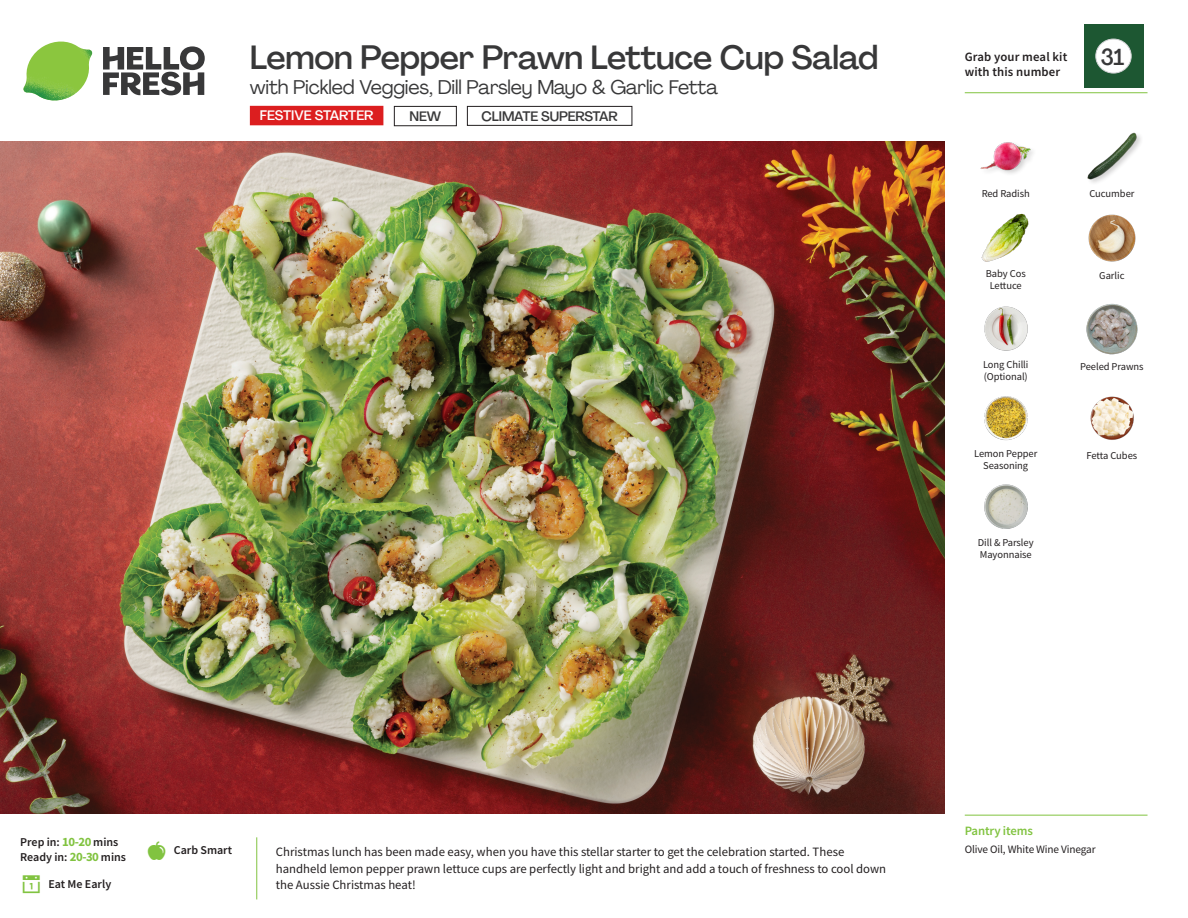
<style>
.page{position:relative;width:1188px;height:918px;background:#fff}
.page>*{position:absolute;margin:0;border:0;box-sizing:border-box;transform-origin:0 0}
._15_Titel_UK{font:500 33px "Agrandir";letter-spacing:-.01em;color:#383839}
._002_Label_Nr{font:500 22.8px "Agrandir";color:#383839;scale:.94 1}
._15_Titel_UK-2{font:19.5px "Agrandir";letter-spacing:-.01em;color:#383839}
.t1{font:500 13.5px "Agrandir";letter-spacing:-.01em;color:#383839}
.t2{font:500 13.5px "Agrandir";color:#fff}
.Step_6_Text_AU{font:12.75px/16.5px "Source Sans Pro";color:#231f20}
.t3{font:600 12.75px/15px "Source Sans Pro";letter-spacing:.01em;color:#231f20}
._04_Headers_Front{font:600 12.75px "Source Sans Pro";letter-spacing:-.01em;color:#81c340}
._04_Intro{font:600 12px "Source Sans Pro";color:#231f20}
._05_Pantry{font:11.25px "Source Sans Pro";letter-spacing:-.01em;color:#231f20}
._18_FRONT_ingredients{font:10.5px/12px "Source Sans Pro";letter-spacing:-.005em;color:#231f20;text-align:center}
.s1{font-weight:700;font-size:12.75px;color:#81c340}
</style>
<div class="page">
<svg style="left:103px;top:46px;width:102px;height:49px"></svg>
<img style="left:23px;top:42px;width:69px;height:59px">
<img style="left:0;top:142px;width:945px;height:672px">
<div style="left:250px;top:106px;width:133px;height:19px;background:#dc1e1f"></div>
<div style="left:394px;top:106px;width:63px;height:20px;border:1px solid #231f20"></div>
<div style="left:467px;top:106px;width:165px;height:20px;border:1px solid #231f20"></div>
<img style="left:1086px;top:303px;width:51px;height:51px">
<img style="left:1090px;top:396px;width:44px;height:44px">
<img style="left:984px;top:396px;width:44px;height:45px">
<img style="left:984px;top:484px;width:44px;height:45px">
<img style="left:984px;top:306px;width:44px;height:45px">
<img style="left:981px;top:213px;width:48px;height:49px">
<img style="left:1088px;top:214px;width:48px;height:48px">
<img style="left:980px;top:142px;width:53px;height:32px">
<img style="left:1087px;top:132px;width:54px;height:51px">
<hr style="left:965px;top:815px;width:183px;height:1px;background:#81c340">
<hr style="left:965px;top:92px;width:183px;height:1px;background:#81c340">
<div style="left:1084px;top:24px;width:59px;height:64px;background:#1d5732"></div>
<div style="left:1096px;top:39px;width:35px;height:34px;background:#fff;border-radius:50%"></div>
<div style="left:1096px;top:39px;width:35px;height:34px;border:1px solid #d1d2d4;border-radius:50%"></div>
<p class="_15_Titel_UK" style="left:250px;top:37px;width:630px">Lemon Pepper Prawn Lettuce Cup Salad</p>
<p class="_15_Titel_UK-2" style="left:250px;top:75px;width:470px">with Pickled Veggies, Dill Parsley Mayo &amp; Garlic Fetta</p>
<p class="t2" style="left:260px;top:107px;width:115px">FESTIVE STARTER</p>
<p class="t1" style="left:410px;top:108px;width:33px">NEW</p>
<p class="t1" style="left:481px;top:108px;width:138px">CLIMATE SUPERSTAR</p>
<p class="t3" style="left:965px;top:49px;width:104px">Grab your meal kit with this number</p>
<p class="_002_Label_Nr" style="left:1101px;top:43px;width:26px">31</p>
<p class="_18_FRONT_ingredients" style="left:982px;top:188px;width:50px">Red Radish</p>
<p class="_18_FRONT_ingredients" style="left:1089px;top:188px;width:47px">Cucumber</p>
<p class="_18_FRONT_ingredients" style="left:986px;top:268px;width:41px">Baby Cos<br>Lettuce</p>
<p class="_18_FRONT_ingredients" style="left:1099px;top:270px;width:27px">Garlic</p>
<p class="_18_FRONT_ingredients" style="left:983px;top:358px;width:47px">Long Chilli</p>
<p class="_18_FRONT_ingredients" style="left:1080px;top:360px;width:65px">Peeled Prawns</p>
<p class="_18_FRONT_ingredients" style="left:984px;top:370px;width:46px">(Optional)</p>
<p class="_18_FRONT_ingredients" style="left:974px;top:448px;width:65px">Lemon Pepper<br>Seasoning</p>
<p class="_18_FRONT_ingredients" style="left:978px;top:536px;width:57px;text-align:left">Dill &amp; Parsley<br>Mayonnaise</p>
<p class="_18_FRONT_ingredients" style="left:1087px;top:450px;width:52px">Fetta Cubes</p>
<p class="_04_Intro" style="left:20px;top:834px;width:100px">Prep in: <span class="s1">10-20</span> mins</p>
<p class="_04_Intro" style="left:20px;top:849px;width:107px">Ready in: <span class="s1">20-30</span> mins</p>
<p class="_04_Intro" style="left:48px;top:876px;width:64px">Eat Me Early</p>
<p class="_04_Intro" style="left:174px;top:843px;width:60px">Carb Smart</p>
<p class="Step_6_Text_AU" style="left:276px;top:844px;width:612px">Christmas lunch has been made easy, when you have this stellar starter to get the celebration started. These handheld lemon pepper prawn lettuce cups are perfectly light and bright and add a touch of freshness to cool down the Aussie Christmas heat!</p>
<p class="_04_Headers_Front" style="left:965px;top:822px;width:70px">Pantry items</p>
<p class="_05_Pantry" style="left:965px;top:842px;width:133px">Olive Oil, White Wine Vinegar</p>
</div>
